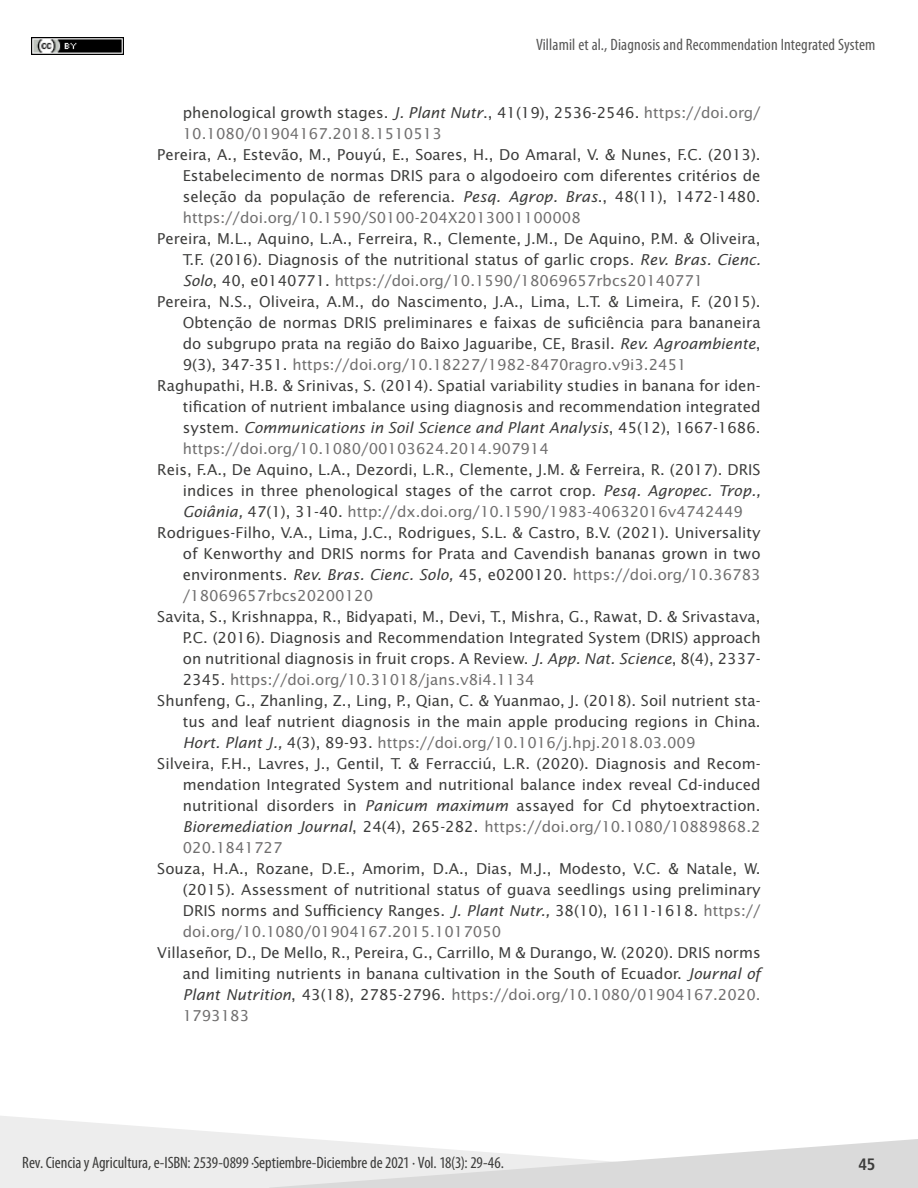
<style>
.page{position:relative;width:918px;height:1188px;background:#fff}
.page>*{position:absolute;margin:0;border:0;box-sizing:border-box;transform-origin:0 0}
.t1{font:condensed 16.5px "Myriad Pro";letter-spacing:-.005em;color:#3c3c3b}
.t2{font:condensed 16.5px "Myriad Pro";letter-spacing:.01em;color:#575756}
.t3{font:700 condensed 16.5px "Frutiger LT Std";color:#3c3c3b}
.t4{font:15px/21px "Lucida Sans Std";color:#3c3c3b;text-align:justify}
.t5{font:15px/21px "Lucida Sans Std";color:#706f6f}
.t6{font:italic 15px "Lucida Sans Std";color:#3c3c3b}
.s1{color:#3c3c3b}
.s2{font-style:italic;color:#3c3c3b}
.s3{font-style:italic}
.s4{color:#706f6f}
.s5{font-style:normal}
</style>
<div class="page">
<img style="left:31px;top:38px;width:92px;height:17px">
<svg style="left:0;top:1116px;width:305px;height:72px;fill:#ededed"></svg>
<svg style="left:269px;top:1139px;width:649px;height:49px"></svg>
<p class="t2" style="left:536px;top:35px;width:341px">Villamil et al., Diagnosis and Recommendation Integrated System</p>
<p class="t5" style="left:183px;top:102px;width:579px"><span class="s1">phenological growth stages.</span> <span class="s2">J. Plant Nutr</span><span class="s1">., 41(19), 2536-2546.</span> https://doi.org/<br>10.1080/01904167.2018.1510513</p>
<p class="t4" style="left:183px;top:144px;width:579px;text-indent:-26px">Pereira, A., Estevão, M., Pouyú, E., Soares, H., Do Amaral, V. &amp; Nunes, F.C. (2013).<br>Estabelecimento de normas DRIS para o algodoeiro com diferentes critérios de seleção da população de referencia. <span class="s3">Pesq. Agrop. Bras</span>., 48(11), 1472-1480. <span class="s4">https://doi.org/10.1590/S0100-204X2013001100008</span></p>
<p class="t4" style="left:157px;top:228px;width:605px">Pereira, M.L., Aquino, L.A., Ferreira, R., Clemente, J.M., De Aquino, P.M. &amp; Oliveira,</p>
<p class="t4" style="left:183px;top:249px;width:579px">T.F. (2016). Diagnosis of the nutritional status of garlic crops. <span class="s3">Rev. Bras. Cienc.</span></p>
<p class="t5" style="left:183px;top:270px;width:522px"><span class="s2">Solo</span><span class="s1">, 40, e0140771.</span> https://doi.org/10.1590/18069657rbcs20140771</p>
<p class="t4" style="left:157px;top:291px;width:605px">Pereira, N.S., Oliveira, A.M., do Nascimento, J.A., Lima, L.T. &amp; Limeira, F. (2015).</p>
<p class="t4" style="left:183px;top:312px;width:579px">Obtenção de normas DRIS preliminares e faixas de suficiência para bananeira</p>
<p class="t4" style="left:183px;top:333px;width:579px">do subgrupo prata na região do Baixo Jaguaribe, CE, Brasil. <span class="s3">Rev. Agroambiente</span>,</p>
<p class="t5" style="left:183px;top:354px;width:505px"><span class="s1">9(3), 347-351.</span> https://doi.org/10.18227/1982-8470ragro.v9i3.2451</p>
<p class="t4" style="left:157px;top:375px;width:605px">Raghupathi, H.B. &amp; Srinivas, S. (2014). Spatial variability studies in banana for iden-</p>
<p class="t4" style="left:183px;top:396px;width:579px">tification of nutrient imbalance using diagnosis and recommendation integrated</p>
<p class="t6" style="left:183px;top:419px;width:579px"><span class="s5">system.</span> Communications in Soil Science and Plant Analysis<span class="s5">, 45(12), 1667-1686.</span></p>
<p class="t5" style="left:183px;top:438px;width:368px">https://doi.org/10.1080/00103624.2014.907914</p>
<p class="t4" style="left:157px;top:459px;width:605px">Reis, F.A., De Aquino, L.A., Dezordi, L.R., Clemente, J.M. &amp; Ferreira, R. (2017). DRIS</p>
<p class="t4" style="left:183px;top:480px;width:579px">indices in three phenological stages of the carrot crop. <span class="s3">Pesq. Agropec. Trop.,</span></p>
<p class="t5" style="left:183px;top:501px;width:562px"><span class="s2">Goiânia,</span> <span class="s1">47(1), 31-40.</span> http://dx.doi.org/10.1590/1983-40632016v4742449</p>
<p class="t4" style="left:157px;top:522px;width:605px">Rodrigues-Filho, V.A., Lima, J.C., Rodrigues, S.L. &amp; Castro, B.V. (2021). Universality</p>
<p class="t4" style="left:183px;top:543px;width:579px">of Kenworthy and DRIS norms for Prata and Cavendish bananas grown in two</p>
<p class="t4" style="left:183px;top:564px;width:579px">environments. <span class="s3">Rev. Bras. Cienc. Solo,</span> 45, e0200120. <span class="s4">https://doi.org/10.36783</span></p>
<p class="t5" style="left:183px;top:585px;width:192px">/18069657rbcs20200120</p>
<p class="t4" style="left:157px;top:606px;width:605px">Savita, S., Krishnappa, R., Bidyapati, M., Devi, T., Mishra, G., Rawat, D. &amp; Srivastava,</p>
<p class="t4" style="left:183px;top:627px;width:579px">P.C. (2016). Diagnosis and Recommendation Integrated System (DRIS) approach</p>
<p class="t4" style="left:183px;top:648px;width:579px">on nutritional diagnosis in fruit crops. A Review. <span class="s3">J. App. Nat. Science</span>, 8(4), 2337-</p>
<p class="t5" style="left:183px;top:669px;width:353px"><span class="s1">2345.</span> https://doi.org/10.31018/jans.v8i4.1134</p>
<p class="t4" style="left:157px;top:690px;width:605px">Shunfeng, G., Zhanling, Z., Ling, P., Qian, C. &amp; Yuanmao, J. (2018). Soil nutrient sta-</p>
<p class="t4" style="left:183px;top:711px;width:579px">tus and leaf nutrient diagnosis in the main apple producing regions in China.</p>
<p class="t5" style="left:183px;top:732px;width:514px"><span class="s2">Hort. Plant J.,</span> <span class="s1">4(3), 89-93.</span> https://doi.org/10.1016/j.hpj.2018.03.009</p>
<p class="t4" style="left:157px;top:753px;width:605px">Silveira, F.H., Lavres, J., Gentil, T. &amp; Ferracciú, L.R. (2020). Diagnosis and Recom-</p>
<p class="t4" style="left:183px;top:774px;width:579px">mendation Integrated System and nutritional balance index reveal Cd-induced</p>
<p class="t4" style="left:183px;top:795px;width:579px">nutritional disorders in <span class="s3">Panicum maximum</span> assayed for Cd phytoextraction.</p>
<p class="t5" style="left:183px;top:816px;width:579px"><span class="s2">Bioremediation Journal</span><span class="s1">, 24(4), 265-282.</span> https://doi.org/10.1080/10889868.2</p>
<p class="t5" style="left:183px;top:837px;width:101px">020.1841727</p>
<p class="t4" style="left:183px;top:858px;width:579px;text-indent:-26px">Souza, H.A., Rozane, D.E., Amorim, D.A., Dias, M.J., Modesto, V.C. &amp; Natale, W. (2015). Assessment of nutritional status of guava seedlings using preliminary DRIS norms and Sufficiency Ranges. <span class="s3">J. Plant Nutr.,</span> 38(10), 1611-1618. <span class="s4">https:// doi.org/10.1080/01904167.2015.1017050</span></p>
<p class="t4" style="left:183px;top:942px;width:579px;text-indent:-26px">Villaseñor, D., De Mello, R., Pereira, G., Carrillo, M &amp; Durango, W. (2020). DRIS norms and limiting nutrients in banana cultivation in the South of Ecuador. <span class="s3">Journal of Plant Nutrition</span>, 43(18), 2785-2796. <span class="s4">https://doi.org/10.1080/01904167.2020.<br>1793183</span></p>
<p class="t1" style="left:22px;top:1153px;width:483px">Rev. Ciencia y Agricultura, e-ISBN: 2539-0899 ∙Septiembre-Diciembre de 2021 ∙ Vol. 18(3): 29-46.</p>
<p class="t3" style="left:858px;top:1154px;width:19px">45</p>
</div>
